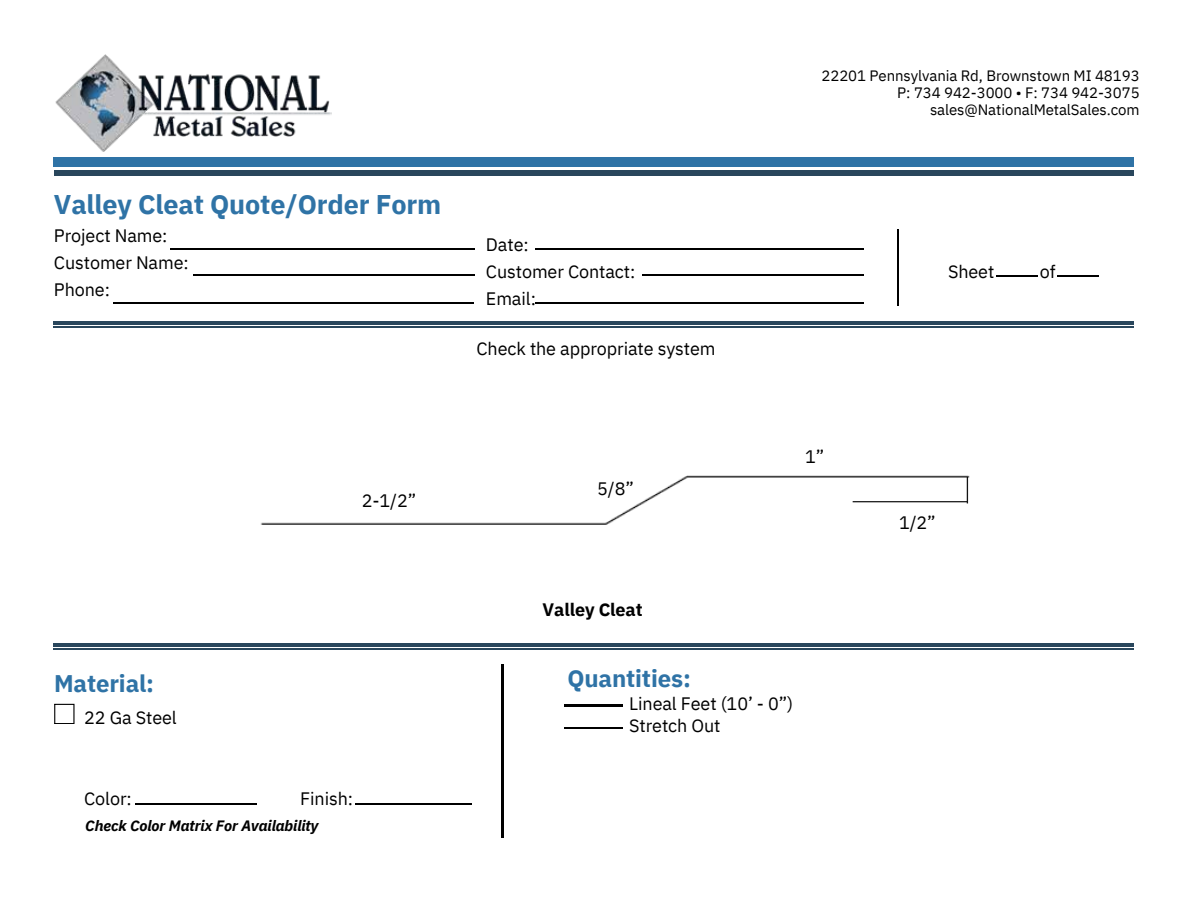
<style>
.page{position:relative;width:1188px;height:918px;background:#fff}
.page>*{position:absolute;margin:0;border:0;box-sizing:border-box;transform-origin:0 0}
.t1{font:700 27px "IBM Plex Sans";letter-spacing:-.005em;color:#2f73a6}
.t2{font:700 24px "IBM Plex Sans";letter-spacing:-.005em;color:#2f73a6}
.t3{font:18px/27px "IBM Plex Sans";letter-spacing:-.005em;color:#000}
.t4{font:700 18px "IBM Plex Sans";letter-spacing:-.005em;color:#000}
.t5{font:15px/16.8px "IBM Plex Sans";letter-spacing:-.005em;color:#000;text-align:right}
.t6{font:italic 700 15px "IBM Plex Sans";letter-spacing:-.005em;color:#000}
</style>
<div class="page">
<img style="left:260px;top:475px;width:710px;height:50px">
<img style="left:55px;top:54px;width:277px;height:98px">
<svg style="left:54px;top:704px;width:21px;height:20px"></svg>
<hr style="left:135px;top:803px;width:121px;height:2px;background:#000">
<hr style="left:113px;top:302px;width:361px;height:1px;background:#000">
<hr style="left:171px;top:249px;width:304px;height:1px;background:#000">
<hr style="left:194px;top:275px;width:281px;height:1px;background:#000">
<hr style="left:356px;top:803px;width:116px;height:2px;background:#000">
<hr style="left:536px;top:249px;width:328px;height:1px;background:#000">
<hr style="left:536px;top:303px;width:328px;height:1px;background:#000">
<hr style="left:643px;top:275px;width:221px;height:1px;background:#000">
<hr style="left:897px;top:229px;width:2px;height:76px;background:#000">
<hr style="left:997px;top:275px;width:41px;height:2px;background:#000">
<hr style="left:54px;top:322px;width:1080px;height:3px;background:#29465c">
<hr style="left:54px;top:327px;width:1080px;height:1px;background:#29465c">
<div style="left:54px;top:157px;width:1080px;height:9px;background:#2f73a6"></div>
<hr style="left:54px;top:171px;width:1080px;height:4px;background:#29465c">
<hr style="left:565px;top:705px;width:58px;height:1px;background:#000">
<hr style="left:565px;top:727px;width:58px;height:2px;background:#000">
<hr style="left:502px;top:664px;width:1px;height:173px;background:#000">
<hr style="left:54px;top:644px;width:1080px;height:3px;background:#29465c">
<hr style="left:54px;top:649px;width:1080px;height:1px;background:#29465c">
<hr style="left:1057px;top:275px;width:41px;height:2px;background:#000">
<h3 class="t1" style="left:54px;top:187px;width:389px">Valley Cleat Quote/Order Form</h3>
<h3 class="t3" style="left:54px;top:222px;width:136px">Project Name:<br>Customer Name:<br>Phone:</h3>
<h3 class="t3" style="left:486px;top:231px;width:151px">Date:<br>Customer Contact:<br>Email:</h3>
<h3 class="t3" style="left:477px;top:334px;width:241px">Check the appropriate system</h3>
<p class="t5" style="left:822px;top:67px;width:320px">22201 Pennsylvania Rd, Brownstown MI 48193</p>
<p class="t5" style="left:897px;top:84px;width:244px">P: 734 942-3000 • F: 734 942-3075 sales@NationalMetalSales.com</p>
<h3 class="t3" style="left:948px;top:257px;width:48px">Sheet</h3>
<h1 class="t3" style="left:1040px;top:257px;width:17px">of</h1>
<h3 class="t3" style="left:362px;top:487px;width:56px">2-1/2”</h3>
<h3 class="t3" style="left:597px;top:475px;width:38px">5/8”</h3>
<h3 class="t3" style="left:805px;top:442px;width:21px">1”</h3>
<p class="t4" style="left:543px;top:598px;width:102px">Valley Cleat</p>
<h3 class="t2" style="left:54px;top:667px;width:102px">Material:</h3>
<h3 class="t2" style="left:567px;top:663px;width:125px">Quantities:</h3>
<p class="t3" style="left:84px;top:704px;width:94px">22 Ga Steel</p>
<h3 class="t3" style="left:84px;top:785px;width:49px">Color:</h3>
<h3 class="t3" style="left:300px;top:785px;width:54px">Finish:</h3>
<p class="t6" style="left:85px;top:816px;width:235px">Check Color Matrix For Availability</p>
<h2 class="t3" style="left:629px;top:692px;width:166px;line-height:22.5px">Lineal Feet (10’ - 0”)<br>Stretch Out</h2>
<h3 class="t3" style="left:899px;top:509px;width:38px">1/2”</h3>
</div>
